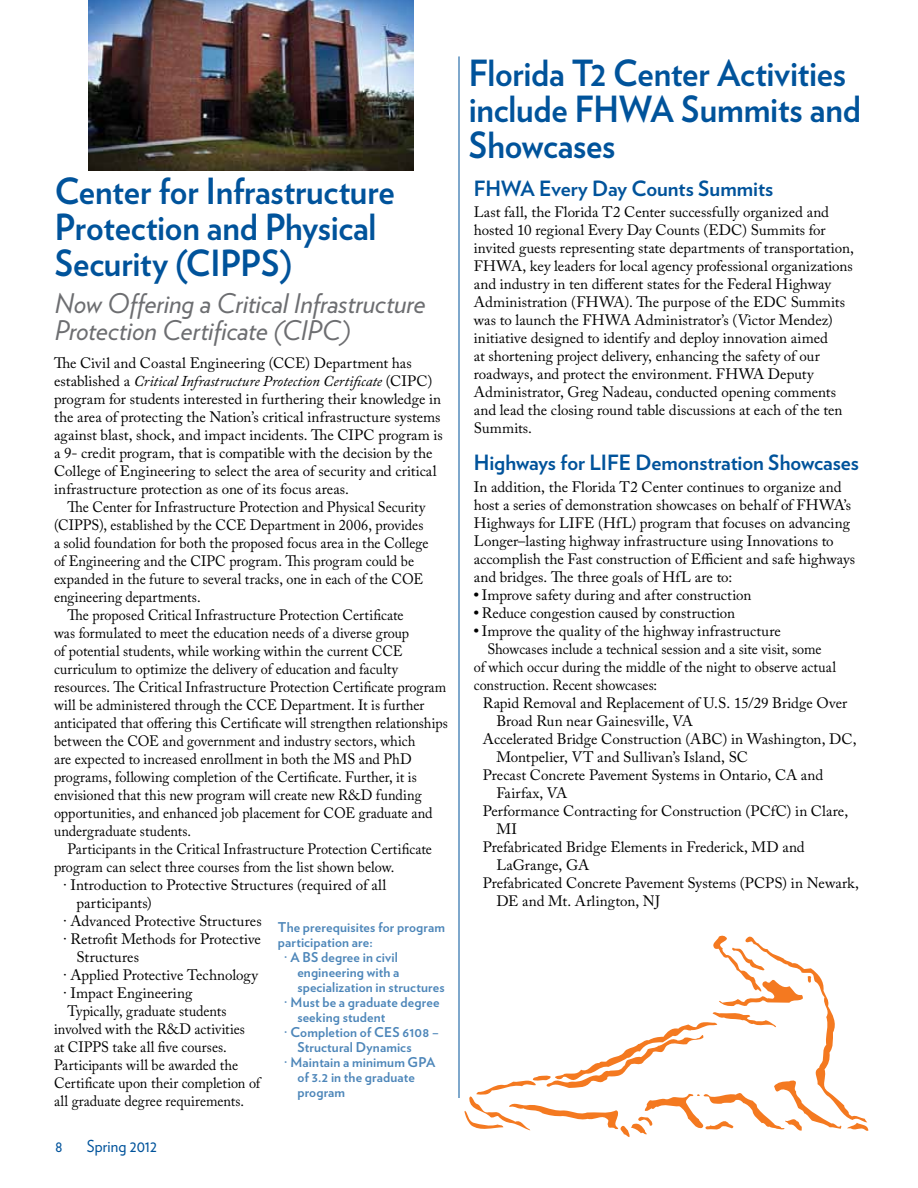
<style>
.page{position:relative;width:918px;height:1188px;background:#fff}
.page>*{position:absolute;margin:0;border:0;box-sizing:border-box;transform-origin:0 0}
.t1{font:700 36px/36px "Verlag";letter-spacing:-.005em;color:#00539b;scale:.95 1}
.t2{font:italic 27px/27px "Verlag";letter-spacing:-.01em;color:#6d6e71}
.t3{font:700 21px "Verlag";letter-spacing:-.005em;color:#00539b}
.t4{font:16.5px "Verlag";letter-spacing:.005em;color:#00539b;scale:.95 1}
.t5{font:15px/18px "Adobe Caslon Pro";color:#000}
.t6{font:15px "Adobe Caslon Pro";color:#000;scale:.95 1}
.t7{font:700 13.5px "Verlag";letter-spacing:.01em;color:#4d86b9}
.s1{font-style:italic}
.s2{font-weight:700}
</style>
<div class="page">
<svg style="left:464px;top:936px;width:404px;height:201px"></svg>
<img style="left:88px;top:0;width:326px;height:171px">
<hr style="left:459px;top:56px;width:1px;height:1042px;background:#00539b">
<h1 class="t1" style="left:55px;top:171px;width:359px">Center for Infrastructure<br>Protection and Physical<br>Security (CIPPS)</h1>
<h2 class="t2" style="left:55px;top:288px;width:373px">Now Offering a Critical Infrastructure<br>Protection Certificate (CIPC)</h2>
<p class="t5" style="left:54px;top:354px;width:390px">The Civil and Coastal Engineering (CCE) Department has established a <span class="s1">Critical Infrastructure Protection Certificate</span> (CIPC) program for students interested in furthering their knowledge in the area of protecting the Nation’s critical infrastructure systems against blast, shock, and impact incidents. The CIPC program is a 9- credit program, that is compatible with the decision by the College of Engineering to select the area of security and critical infrastructure protection as one of its focus areas.</p>
<p class="t6" style="left:68px;top:498px;width:378px">The Center for Infrastructure Protection and Physical Security</p>
<p class="t6" style="left:54px;top:516px;width:390px">(CIPPS), established by the CCE Department in 2006, provides</p>
<p class="t6" style="left:54px;top:534px;width:396px">a solid foundation for both the proposed focus area in the College</p>
<p class="t6" style="left:54px;top:552px;width:381px">of Engineering and the CIPC program. This program could be</p>
<p class="t6" style="left:54px;top:570px;width:390px">expanded in the future to several tracks, one in each of the COE</p>
<p class="t6" style="left:54px;top:588px;width:156px">engineering departments.</p>
<p class="t6" style="left:68px;top:606px;width:355px">The proposed Critical Infrastructure Protection Certificate</p>
<p class="t6" style="left:54px;top:624px;width:375px">was formulated to meet the education needs of a diverse group</p>
<p class="t6" style="left:54px;top:642px;width:369px">of potential students, while working within the current CCE</p>
<p class="t6" style="left:54px;top:660px;width:364px">curriculum to optimize the delivery of education and faculty</p>
<p class="t6" style="left:54px;top:678px;width:415px">resources. The Critical Infrastructure Protection Certificate program</p>
<p class="t6" style="left:54px;top:696px;width:391px">will be administered through the CCE Department. It is further</p>
<p class="t6" style="left:54px;top:714px;width:416px">anticipated that offering this Certificate will strengthen relationships</p>
<p class="t6" style="left:54px;top:732px;width:382px">between the COE and government and industry sectors, which</p>
<p class="t6" style="left:54px;top:750px;width:378px">are expected to increased enrollment in both the MS and PhD</p>
<p class="t6" style="left:54px;top:768px;width:383px">programs, following completion of the Certificate. Further, it is</p>
<p class="t6" style="left:54px;top:786px;width:389px">envisioned that this new program will create new R&amp;D funding</p>
<p class="t6" style="left:54px;top:804px;width:400px">opportunities, and enhanced job placement for COE graduate and</p>
<p class="t6" style="left:54px;top:822px;width:146px">undergraduate students.</p>
<p class="t6" style="left:68px;top:840px;width:385px">Participants in the Critical Infrastructure Protection Certificate</p>
<p class="t6" style="left:54px;top:858px;width:360px">program can select three courses from the list shown below.</p>
<p class="t5" style="left:63px;top:876px;width:325px">· Introduction to Protective Structures (required of all</p>
<p class="t5" style="left:76px;top:894px;width:77px">participants)</p>
<p class="t5" style="left:63px;top:912px;width:200px">· Advanced Protective Structures</p>
<p class="t5" style="left:63px;top:930px;width:199px">· Retrofit Methods for Protective</p>
<p class="t5" style="left:76px;top:948px;width:64px">Structures</p>
<p class="t5" style="left:63px;top:966px;width:196px">· Applied Protective Technology</p>
<p class="t5" style="left:63px;top:984px;width:131px">· Impact Engineering</p>
<p class="t6" style="left:68px;top:1002px;width:169px">Typically, graduate students</p>
<p class="t6" style="left:54px;top:1020px;width:203px">involved with the R&amp;D activities</p>
<p class="t6" style="left:54px;top:1038px;width:183px">at CIPPS take all five courses.</p>
<p class="t6" style="left:54px;top:1056px;width:195px">Participants will be awarded the</p>
<p class="t6" style="left:54px;top:1074px;width:219px">Certificate upon their completion of</p>
<p class="t6" style="left:54px;top:1092px;width:202px">all graduate degree requirements.</p>
<p class="t7" style="left:278px;top:917px;width:169px">The prerequisites for program</p>
<p class="t7" style="left:278px;top:932px;width:96px">participation are:</p>
<p class="t7" style="left:284px;top:947px;width:115px">· A BS degree in civil</p>
<p class="t7" style="left:297px;top:962px;width:103px">engineering with a</p>
<p class="t7" style="left:297px;top:977px;width:149px">specialization in structures</p>
<p class="t7" style="left:284px;top:992px;width:157px">· Must be a graduate degree</p>
<p class="t7" style="left:297px;top:1007px;width:90px">seeking student</p>
<p class="t7" style="left:284px;top:1022px;width:157px">· Completion of CES 6108 –</p>
<p class="t7" style="left:297px;top:1037px;width:116px">Structural Dynamics</p>
<p class="t7" style="left:284px;top:1052px;width:153px">· Maintain a minimum GPA</p>
<p class="t7" style="left:297px;top:1067px;width:119px">of 3.2 in the graduate</p>
<p class="t7" style="left:297px;top:1082px;width:49px">program</p>
<p class="t4" style="left:55px;top:1136px;width:9px">8</p>
<p class="t4" style="left:87px;top:1136px;width:75px">Spring 2012</p>
<h1 class="t1" style="left:469px;top:54px;width:414px">Florida T2 Center Activities include FHWA Summits and<br>Showcases</h1>
<h3 class="t3" style="left:474px;top:172px;width:301px">FHWA Every Day Counts Summits</h3>
<p class="t5" style="left:474px;top:203px;width:382px">Last fall, the Florida T2 Center successfully organized and hosted 10 regional Every Day Counts (EDC) Summits for invited guests representing state departments of transportation, FHWA, key leaders for local agency professional organizations and industry in ten different states for the Federal Highway Administration (FHWA). The purpose of the EDC Summits was to launch the FHWA Administrator’s (Victor Mendez) initiative designed to identify and deploy innovation aimed<br>at shortening project delivery, enhancing the safety of our roadways, and protect the environment. FHWA Deputy Administrator, Greg Nadeau, conducted opening comments and lead the closing round table discussions at each of the ten Summits.</p>
<h3 class="t3" style="left:474px;top:446px;width:386px">Highways for LIFE Demonstration Showcases</h3>
<p class="t5" style="left:474px;top:477px;width:383px">In addition, the Florida T2 Center continues to organize and host a series of demonstration showcases on behalf of FHWA’s Highways for LIFE (HfL) program that focuses on advancing Longer–lasting highway infrastructure using Innovations to accomplish the Fast construction of Efficient and safe highways and bridges. The three goals of HfL are to:</p>
<p class="t5" style="left:474px;top:585px;width:279px"><span class="s2">•</span> Improve safety during and after construction</p>
<p class="t5" style="left:474px;top:603px;width:263px"><span class="s2">•</span> Reduce congestion caused by construction</p>
<p class="t5" style="left:474px;top:621px;width:309px"><span class="s2">•</span> Improve the quality of the highway infrastructure</p>
<p class="t6" style="left:487px;top:640px;width:353px">Showcases include a technical session and a site visit, some</p>
<p class="t6" style="left:474px;top:658px;width:383px">of which occur during the middle of the night to observe actual</p>
<p class="t6" style="left:474px;top:676px;width:195px">construction. Recent showcases:</p>
<p class="t5" style="left:483px;top:693px;width:366px">Rapid Removal and Replacement of U.S. 15/29 Bridge Over</p>
<p class="t5" style="left:496px;top:711px;width:198px">Broad Run near Gainesville, VA</p>
<p class="t5" style="left:483px;top:729px;width:375px">Accelerated Bridge Construction (ABC) in Washington, DC,</p>
<p class="t5" style="left:496px;top:747px;width:253px">Montpelier, VT and Sullivan’s Island, SC</p>
<p class="t5" style="left:483px;top:765px;width:342px">Precast Concrete Pavement Systems in Ontario, CA and</p>
<p class="t5" style="left:496px;top:783px;width:73px">Fairfax, VA</p>
<p class="t5" style="left:483px;top:801px;width:367px">Performance Contracting for Construction (PCfC) in Clare,</p>
<p class="t5" style="left:496px;top:819px;width:22px">MI</p>
<p class="t5" style="left:483px;top:837px;width:323px">Prefabricated Bridge Elements in Frederick, MD and</p>
<p class="t5" style="left:496px;top:855px;width:95px">LaGrange, GA</p>
<p class="t5" style="left:483px;top:873px;width:377px">Prefabricated Concrete Pavement Systems (PCPS) in Newark,</p>
<p class="t5" style="left:496px;top:891px;width:165px">DE and Mt. Arlington, NJ</p>
</div>
